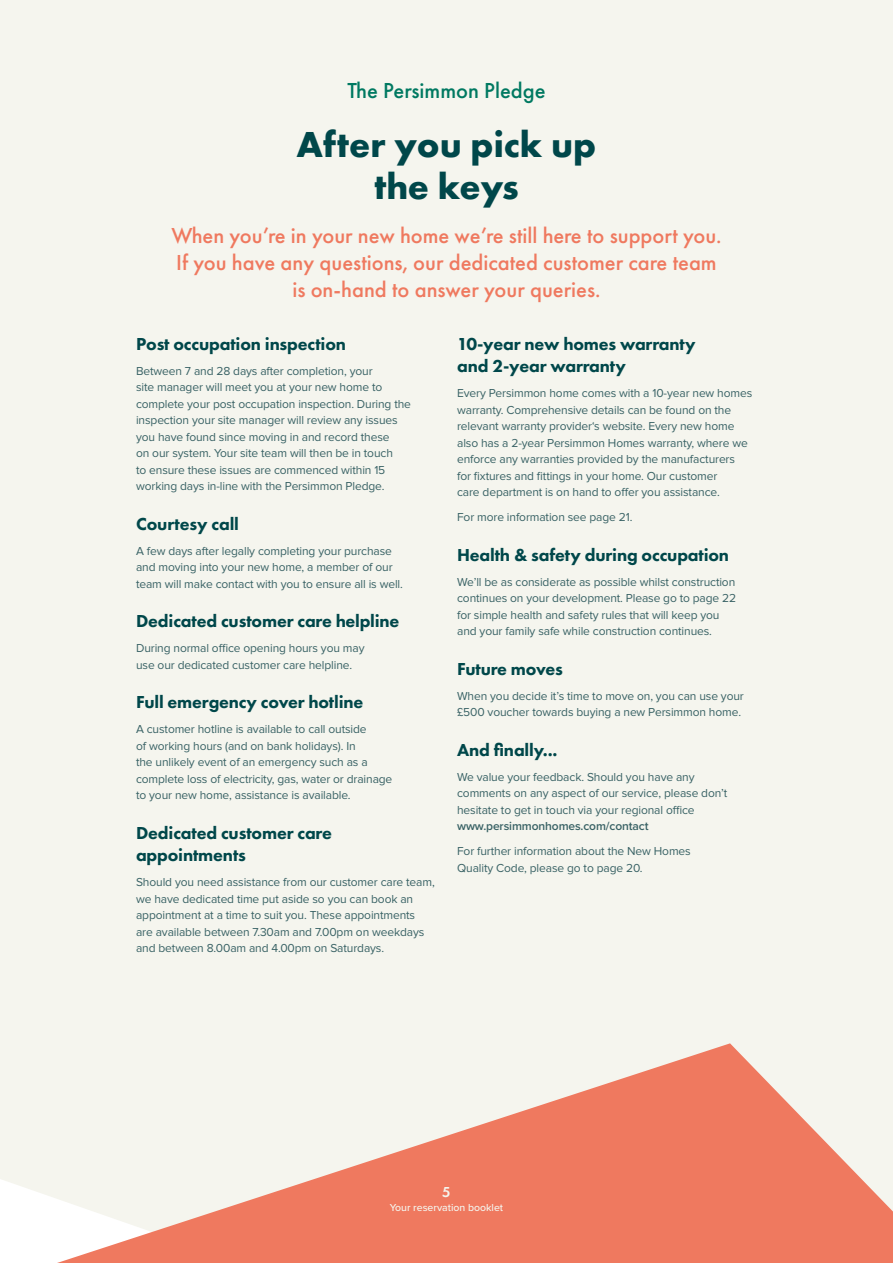
<style>
.page{position:relative;width:893px;height:1263px;background:#f5f5ee}
.page>*{position:absolute;margin:0;border:0;box-sizing:border-box;transform-origin:0 0}
.t1{font:700 37.5px/42px "Futura PT";color:#00474a;text-align:center}
.t2{font:500 22.5px/27px "Futura PT";color:#ef795f;text-align:center}
.t3{font:500 22.5px "Futura PT";color:#007961}
.t4{font:800 18px/22.5px "Futura PT";letter-spacing:-.01em;color:#00474a}
.t5{font:600 15px "Futura PT";color:#f5f5ee}
.t6{font:12px/16.5px "Proxima Nova";letter-spacing:-.01em;color:#396265}
.t7{font:600 12px "Proxima Nova";letter-spacing:-.01em;color:#396265}
.t8{font:500 10.5px "Proxima Nova";color:#f5f5ee}
</style>
<div class="page">
<svg style="left:0;top:1179px;width:57px;height:84px"></svg>
<svg style="left:57px;top:1043px;width:836px;height:220px;fill:#ef795f"></svg>
<h2 class="t3" style="left:347px;top:77px;width:200px">The Persimmon Pledge</h2>
<h1 class="t1" style="left:297px;top:123px;width:301px">After you pick up the keys</h1>
<h2 class="t2" style="left:171px;top:222px;width:552px">When you’re in your new home we’re still here to support you.<br>If you have any questions, our dedicated customer care team is on-hand to answer your queries.</h2>
<h3 class="t4" style="left:136px;top:332px;width:211px">Post occupation inspection</h3>
<p class="t6" style="left:136px;top:363px;width:276px">Between 7 and 28 days after completion, your<br>site manager will meet you at your new home to complete your post occupation inspection. During the inspection your site manager will review any issues you have found since moving in and record these<br>on our system. Your site team will then be in touch<br>to ensure these issues are commenced within 15 working days in-line with the Persimmon Pledge.</p>
<h3 class="t4" style="left:136px;top:512px;width:104px">Courtesy call</h3>
<p class="t6" style="left:136px;top:543px;width:268px">A few days after legally completing your purchase and moving into your new home, a member of our team will make contact with you to ensure all is well.</p>
<h3 class="t4" style="left:136px;top:610px;width:265px">Dedicated customer care helpline</h3>
<p class="t6" style="left:136px;top:640px;width:230px">During normal office opening hours you may use our dedicated customer care helpline.</p>
<h3 class="t4" style="left:136px;top:691px;width:229px">Full emergency cover hotline</h3>
<p class="t6" style="left:136px;top:721px;width:258px">A customer hotline is available to call outside<br>of working hours (and on bank holidays). In<br>the unlikely event of an emergency such as a complete loss of electricity, gas, water or drainage to your new home, assistance is available.</p>
<h3 class="t4" style="left:136px;top:821px;width:197px">Dedicated customer care appointments</h3>
<p class="t6" style="left:136px;top:874px;width:300px">Should you need assistance from our customer care team, we have dedicated time put aside so you can book an appointment at a time to suit you. These appointments are available between 7.30am and 7.00pm on weekdays and between 8.00am and 4.00pm on Saturdays.</p>
<h3 class="t4" style="left:457px;top:332px;width:240px">10-year new homes warranty and 2-year warranty</h3>
<p class="t6" style="left:457px;top:385px;width:297px">Every Persimmon home comes with a 10-year new homes warranty. Comprehensive details can be found on the relevant warranty provider‘s website. Every new home also has a 2-year Persimmon Homes warranty, where we enforce any warranties provided by the manufacturers<br>for fixtures and fittings in your home. Our customer<br>care department is on hand to offer you assistance.</p>
<p class="t6" style="left:457px;top:509px;width:177px">For more information see page 21.</p>
<h3 class="t4" style="left:457px;top:543px;width:274px">Health &amp; safety during occupation</h3>
<p class="t6" style="left:457px;top:574px;width:281px">We’ll be as considerate as possible whilst construction continues on your development. Please go to page 22 for simple health and safety rules that will keep you and your family safe while construction continues.</p>
<h3 class="t4" style="left:457px;top:657px;width:107px">Future moves</h3>
<p class="t6" style="left:457px;top:688px;width:288px">When you decide it’s time to move on, you can use your £500 voucher towards buying a new Persimmon home.</p>
<h3 class="t4" style="left:457px;top:738px;width:102px">And finally...</h3>
<p class="t6" style="left:457px;top:769px;width:272px">We value your feedback. Should you have any comments on any aspect of our service, please don’t hesitate to get in touch via your regional office</p>
<p class="t7" style="left:457px;top:817px;width:193px">www.persimmonhomes.com/contact</p>
<p class="t6" style="left:457px;top:843px;width:235px">For further information about the New Homes<br>Quality Code, please go to page 20.</p>
<p class="t5" style="left:442px;top:1182px;width:10px">5</p>
<p class="t8" style="left:390px;top:1200px;width:115px">Your reservation booklet</p>
</div>
